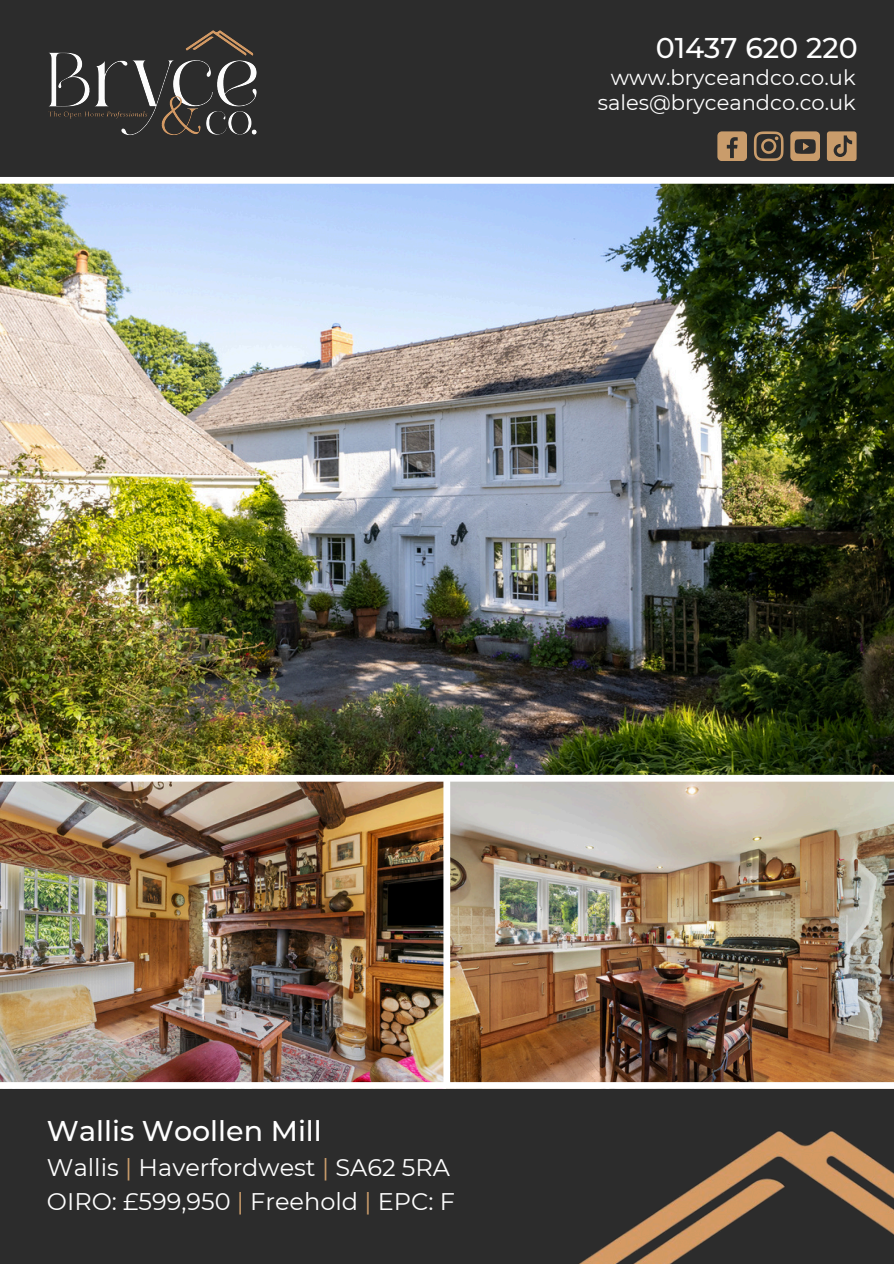
<style>
.page{position:relative;width:894px;height:1264px;background:#fff}
.page>*{position:absolute;margin:0;border:0;box-sizing:border-box;transform-origin:0 0}
.t1{font:500 28.5px "Montserrat";color:#fff}
.t2{font:24px "Montserrat";color:#fff}
.t3{font:21px "Montserrat";color:#fff}
.s1{color:#c99c6b}
</style>
<div class="page">
<div style="left:0;top:0;width:893px;height:1263px;background:#2c2c2c"></div>
<img style="left:0;top:184px;width:893px;height:898px">
<div style="left:0;top:775px;width:893px;height:6px;background:#fff"></div>
<div style="left:443px;top:778px;width:7px;height:307px;background:#fff"></div>
<div style="left:0;top:1082px;width:893px;height:6px;background:#fff"></div>
<img style="left:47px;top:30px;width:220px;height:156px">
<img style="left:580px;top:1131px;width:313px;height:132px">
<div style="left:0;top:177px;width:893px;height:7px;background:#fff"></div>
<div style="left:717px;top:131px;width:29px;height:30px;background:#c99c6b;border-radius:5px"></div>
<svg style="left:726px;top:137px;width:11px;height:21px"></svg>
<svg style="left:753px;top:131px;width:29px;height:30px"></svg>
<svg style="left:826px;top:131px;width:29px;height:30px"></svg>
<div style="left:790px;top:131px;width:29px;height:30px;background:#c99c6b;border-radius:5px"></div>
<svg style="left:794px;top:139px;width:21px;height:15px"></svg>
<p class="t1" style="left:655px;top:30px;width:203px">01437 620 220</p>
<p class="t3" style="left:597px;top:89px;width:259px">sales@bryceandco.co.uk</p>
<p class="t3" style="left:610px;top:64px;width:246px">www.bryceandco.co.uk</p>
<p class="t1" style="left:47px;top:1113px;width:276px">Wallis Woollen Mill</p>
<p class="t2" style="left:47px;top:1152px;width:404px">Wallis <span class="s1">|</span> Haverfordwest <span class="s1">|</span> SA62 5RA</p>
<p class="t2" style="left:47px;top:1187px;width:409px">OIRO: £599,950 <span class="s1">|</span> Freehold <span class="s1">|</span> EPC: F</p>
</div>
